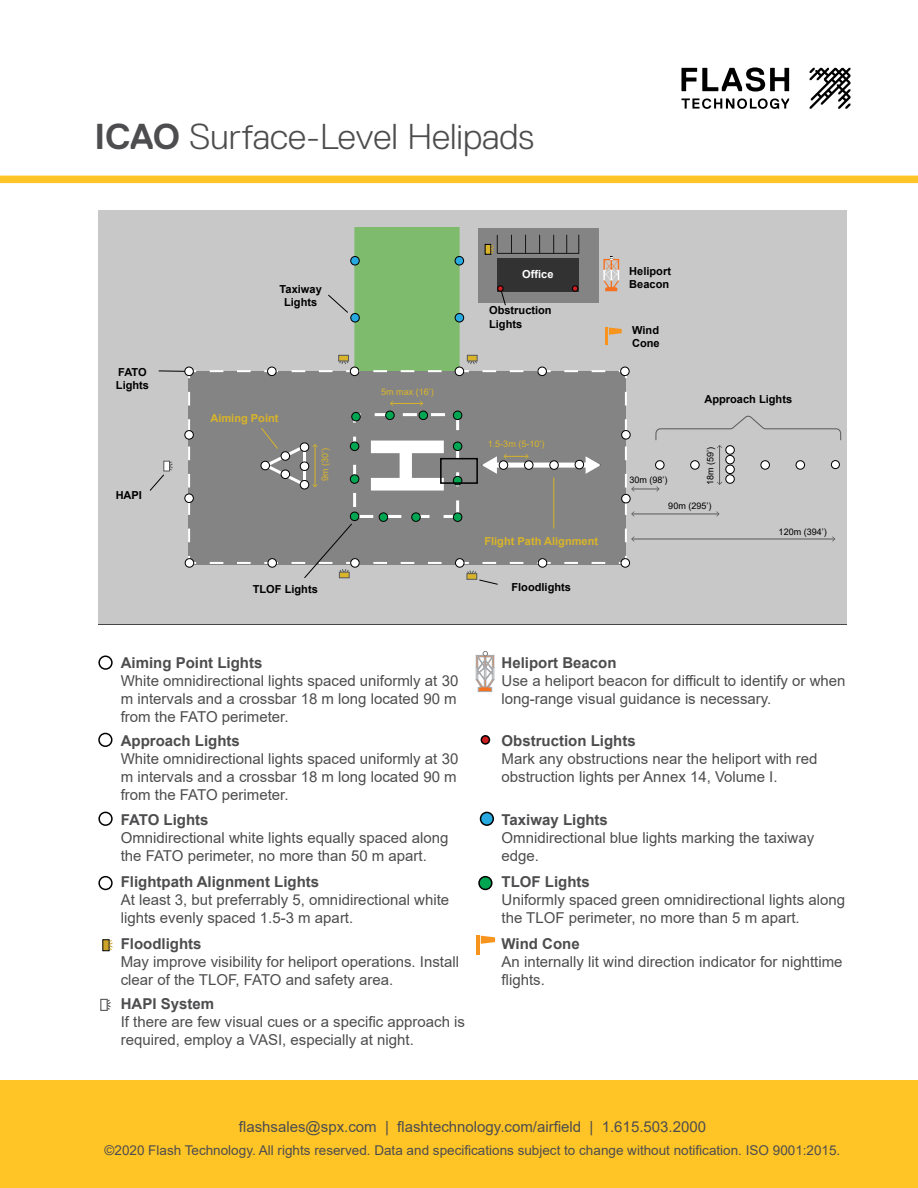
<style>
.page{position:relative;width:918px;height:1188px;background:#fff}
.page>*{position:absolute;margin:0;border:0;box-sizing:border-box;transform-origin:0 0}
.t1{font:300 36px "Replica Std";color:#4d4d4f}
.t2{font:15px/18px "Arial";color:#4d4d4f}
.t3{font:700 15px "Arial";color:#4d4d4f}
.t4{font:13.5px "Arial";color:#4d4d4f}
.t5{font:700 11.1px/13.2px "Arial";color:#000}
.t6{font:700 11.1px "Arial";color:#d9b429}
.t7{font:700 11.1px "Arial";color:#fff}
.t8{font:9px "Arial";color:#000}
.t9{font:9px "Arial";color:#dab52a}
.s1{font-weight:700}
</style>
<div class="page">
<div style="left:98px;top:210px;width:749px;height:415px;background:#c8c8c8"></div>
<svg style="left:478px;top:228px;width:120px;height:75px;background:#7f7f7f"></svg>
<div style="left:497px;top:259px;width:82px;height:33px;background:#323232"></div>
<div style="left:572px;top:285px;width:6px;height:7px;border:1px solid #000;border-radius:50%"></div>
<div style="left:497px;top:285px;width:7px;height:7px;border:1px solid #000;border-radius:50%"></div>
<div style="left:485px;top:244px;width:6px;height:10px;background:#d9b42a"></div>
<div style="left:485px;top:244px;width:6px;height:10px;border:1px solid #000"></div>
<svg style="left:490px;top:235px;width:8px;height:19px"></svg>
<div style="left:354px;top:228px;width:104px;height:143px;background:#7fbb6d"></div>
<div style="left:455px;top:314px;width:9px;height:8px;background:#28aae1;border-radius:50%"></div>
<div style="left:455px;top:313px;width:9px;height:10px;border:1px solid #000;border-radius:50%"></div>
<div style="left:351px;top:314px;width:8px;height:8px;background:#28aae1;border-radius:50%"></div>
<div style="left:350px;top:313px;width:10px;height:10px;border:1px solid #000;border-radius:50%"></div>
<div style="left:455px;top:257px;width:9px;height:8px;background:#28aae1;border-radius:50%"></div>
<div style="left:455px;top:256px;width:9px;height:10px;border:1px solid #000;border-radius:50%"></div>
<div style="left:351px;top:257px;width:8px;height:8px;background:#28aae1;border-radius:50%"></div>
<div style="left:350px;top:256px;width:10px;height:10px;border:1px solid #000;border-radius:50%"></div>
<div style="left:339px;top:355px;width:9px;height:6px;background:#d9b42a"></div>
<div style="left:338px;top:355px;width:11px;height:6px;border:1px solid #58595b"></div>
<div style="left:467px;top:355px;width:10px;height:6px;background:#d9b42a"></div>
<div style="left:467px;top:355px;width:11px;height:6px;border:1px solid #58595b"></div>
<svg style="left:328px;top:294px;width:20px;height:19px"></svg>
<svg style="left:603px;top:256px;width:16px;height:35px"></svg>
<svg style="left:498px;top:286px;width:9px;height:20px"></svg>
<hr style="left:605px;top:328px;width:3px;height:17px;background:#f7941e">
<svg style="left:609px;top:328px;width:13px;height:7px"></svg>
<svg style="left:149px;top:360px;width:693px;height:225px;background:#a4a5a4"></svg>
<div style="left:479px;top:877px;width:13px;height:12px;background:#00a651;border-radius:50%"></div>
<div style="left:478px;top:876px;width:15px;height:14px;border:2px solid #000;border-radius:50%"></div>
<div style="left:481px;top:812px;width:12px;height:13px;background:#28aae1;border-radius:50%"></div>
<div style="left:480px;top:812px;width:14px;height:14px;border:2px solid #000;border-radius:50%"></div>
<div style="left:100px;top:999px;width:8px;height:12px;background:#fff;border:1px solid #58595b"></div>
<svg style="left:106px;top:999px;width:5px;height:12px"></svg>
<hr style="left:477px;top:936px;width:3px;height:19px;background:#f7941e">
<svg style="left:481px;top:936px;width:14px;height:8px"></svg>
<svg style="left:476px;top:651px;width:18px;height:41px"></svg>
<div style="left:481px;top:736px;width:8px;height:8px;background:#cc1f22;border-radius:50%"></div>
<div style="left:481px;top:735px;width:9px;height:10px;border:2px solid #000;border-radius:50%"></div>
<svg style="left:103px;top:940px;width:6px;height:11px"></svg>
<svg style="left:109px;top:940px;width:4px;height:10px"></svg>
<div style="left:98px;top:656px;width:15px;height:14px;border:2px solid #000;border-radius:50%"></div>
<div style="left:98px;top:733px;width:15px;height:14px;border:2px solid #000;border-radius:50%"></div>
<div style="left:98px;top:812px;width:15px;height:14px;border:2px solid #000;border-radius:50%"></div>
<div style="left:98px;top:876px;width:15px;height:14px;border:2px solid #000;border-radius:50%"></div>
<div style="left:440px;top:458px;width:38px;height:26px;border:2px solid #000"></div>
<div style="left:0;top:1080px;width:918px;height:108px;background:#ffc425"></div>
<div style="left:0;top:176px;width:918px;height:7px;background:#ffc425"></div>
<svg style="left:810px;top:68px;width:41px;height:41px"></svg>
<svg style="left:681px;top:68px;width:108px;height:24px"></svg>
<svg style="left:681px;top:98px;width:108px;height:11px"></svg>
<h1 class="t1" style="left:94px;top:117px;width:441px"><span class="s1">ICAO</span> Surface-Level Helipads</h1>
<p class="t5" style="left:116px;top:365px;width:35px">FATO<br>Lights</p>
<p class="t5" style="left:116px;top:489px;width:28px">HAPI</p>
<p class="t5" style="left:280px;top:282px;width:44px;text-align:center">Taxiway<br>Lights</p>
<p class="t6" style="left:210px;top:410px;width:70px">Aiming Point</p>
<p class="t9" style="left:319px;top:481px;width:35px;rotate:-90deg">9m (30’)</p>
<p class="t5" style="left:253px;top:583px;width:67px">TLOF Lights</p>
<p class="t9" style="left:381px;top:385px;width:54px">5m max (16’)</p>
<p class="t7" style="left:522px;top:266px;width:33px">Office</p>
<p class="t5" style="left:489px;top:304px;width:64px">Obstruction<br>Lights</p>
<p class="t9" style="left:488px;top:438px;width:58px">1.5-3m (5-10’)</p>
<p class="t6" style="left:484px;top:533px;width:115px">Flight Path Alignment</p>
<p class="t5" style="left:512px;top:581px;width:61px">Floodlights</p>
<p class="t5" style="left:629px;top:264px;width:43px">Heliport<br>Beacon</p>
<p class="t5" style="left:632px;top:323px;width:29px">Wind<br>Cone</p>
<p class="t8" style="left:629px;top:474px;width:40px">30m (98’)</p>
<p class="t5" style="left:704px;top:393px;width:89px">Approach Lights</p>
<p class="t8" style="left:704px;top:485px;width:40px;rotate:-90deg">18m (59’)</p>
<p class="t8" style="left:668px;top:500px;width:45px">90m (295’)</p>
<p class="t8" style="left:779px;top:525px;width:50px">120m (394’)</p>
<p class="t3" style="left:121px;top:652px;width:143px">Aiming Point Lights</p>
<p class="t2" style="left:121px;top:671px;width:339px;text-align:justify">White omnidirectional lights spaced uniformly at 30 m intervals and a crossbar 18 m long located 90 m from the FATO perimeter.</p>
<p class="t3" style="left:121px;top:730px;width:121px">Approach Lights</p>
<p class="t2" style="left:121px;top:750px;width:339px;text-align:justify">White omnidirectional lights spaced uniformly at 30 m intervals and a crossbar 18 m long located 90 m from the FATO perimeter.</p>
<p class="t3" style="left:121px;top:809px;width:89px">FATO Lights</p>
<p class="t2" style="left:121px;top:828px;width:329px">Omnidirectional white lights equally spaced along the FATO perimeter, no more than 50 m apart.</p>
<p class="t3" style="left:121px;top:872px;width:200px">Flightpath Alignment Lights</p>
<p class="t2" style="left:121px;top:891px;width:330px">At least 3, but preferrably 5, omnidirectional white lights evenly spaced 1.5-3 m apart.</p>
<p class="t3" style="left:121px;top:933px;width:82px">Floodlights</p>
<p class="t2" style="left:121px;top:953px;width:340px">May improve visibility for heliport operations. Install clear of the TLOF, FATO and safety area.</p>
<p class="t3" style="left:121px;top:994px;width:95px">HAPI System</p>
<p class="t2" style="left:121px;top:1013px;width:346px">If there are few visual cues or a specific approach is required, employ a VASI, especially at night.</p>
<p class="t3" style="left:502px;top:652px;width:117px">Heliport Beacon</p>
<p class="t2" style="left:502px;top:671px;width:345px">Use a heliport beacon for difficult to identify or when long-range visual guidance is necessary.</p>
<p class="t3" style="left:502px;top:730px;width:136px">Obstruction Lights</p>
<p class="t2" style="left:502px;top:750px;width:317px">Mark any obstructions near the heliport with red obstruction lights per Annex 14, Volume I.</p>
<p class="t3" style="left:502px;top:809px;width:108px">Taxiway Lights</p>
<p class="t2" style="left:502px;top:828px;width:314px">Omnidirectional blue lights marking the taxiway edge.</p>
<p class="t3" style="left:502px;top:872px;width:90px">TLOF Lights</p>
<p class="t2" style="left:502px;top:891px;width:345px">Uniformly spaced green omnidirectional lights along the TLOF perimeter, no more than 5 m apart.</p>
<p class="t3" style="left:502px;top:933px;width:80px">Wind Cone</p>
<p class="t2" style="left:502px;top:953px;width:342px">An internally lit wind direction indicator for nighttime flights.</p>
<p class="t2" style="left:239px;top:1118px;width:469px">flashsales@spx.com | flashtechnology.com/airfield | 1.615.503.2000</p>
<p class="t4" style="left:105px;top:1141px;width:737px">©2020 Flash Technology. All rights reserved. Data and specifications subject to change without notification. ISO 9001:2015.</p>
</div>
